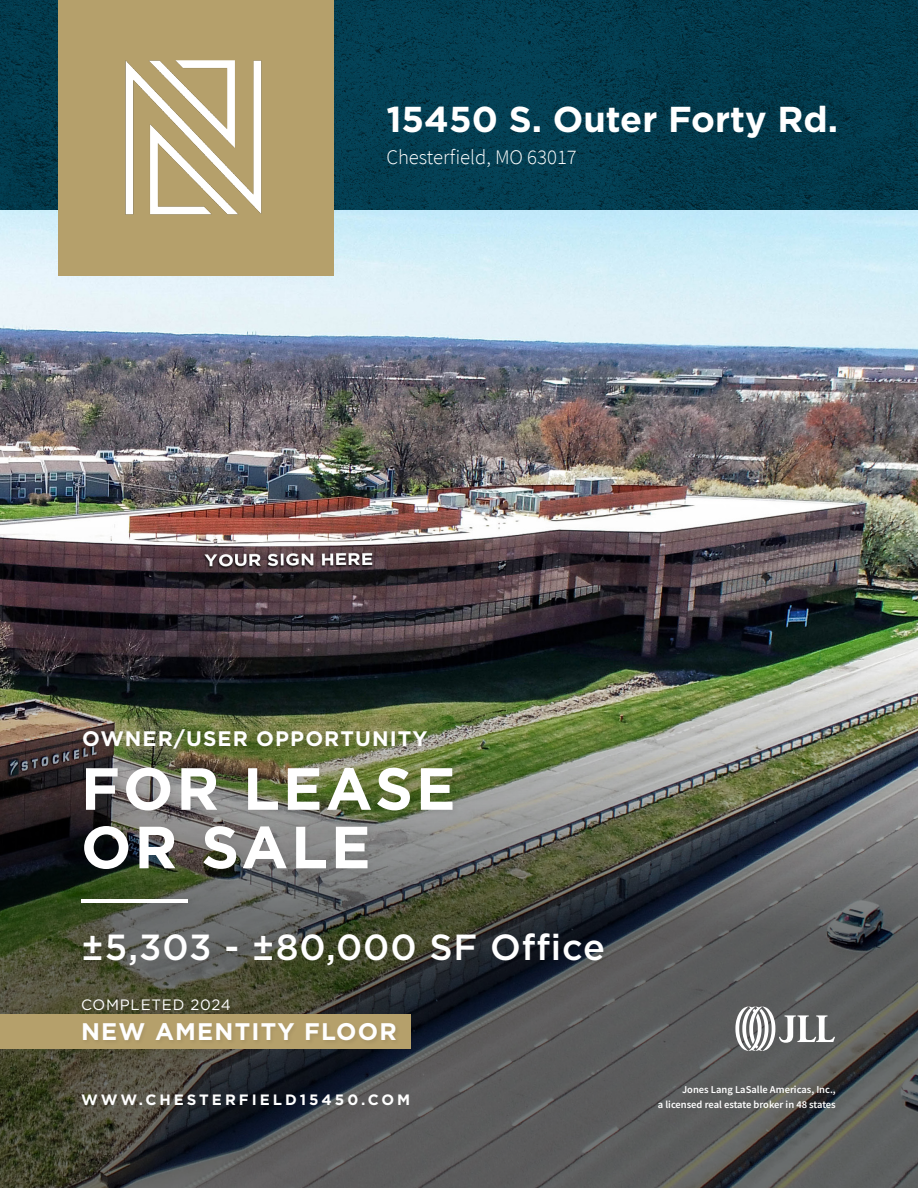
<style>
.page{position:relative;width:918px;height:1188px;background:#fff}
.page>*{position:absolute;margin:0;border:0;box-sizing:border-box;transform-origin:0 0}
.t1{font:700 59.4px "Gotham";letter-spacing:.05em;color:#fff}
.t2{font:59.4px "Gotham";color:#fff}
.t3{font:500 36.3px "Gotham";letter-spacing:.025em;color:#fff}
.t4{font:700 36px "Gotham";color:#fff}
.t5{font:700 24px "Gotham";letter-spacing:.05em;color:#fff}
.t6{font:700 21px "Gotham";letter-spacing:.05em;color:#fff}
.t7{font:300 20.7px "Source Sans Pro";color:#fff}
.t8{font:700 15px "Gotham";letter-spacing:.2em;color:#fff}
.t9{font:15px "Gotham";letter-spacing:.05em;color:#fff}
.t10{font:600 10.5px "Source Sans Pro";color:#fff}
</style>
<div class="page">
<img style="left:0;top:210px;width:918px;height:239px">
<img style="left:0;top:449px;width:918px;height:739px">
<img style="left:0;top:0;width:918px;height:210px">
<img style="left:0;top:45px;width:918px;height:162px">
<div style="left:58px;top:0;width:276px;height:275px;background:#b5a06b"></div>
<img style="left:125px;top:60px;width:137px;height:155px">
<svg style="left:735px;top:1007px;width:100px;height:44px"></svg>
<div style="left:79px;top:766px;width:532px;height:207px;background:#231f20;opacity:.1"></div>
<div style="left:0;top:1015px;width:410px;height:34px;background:#b5a06b"></div>
<div style="left:80px;top:997px;width:321px;height:49px;background:#231f20;opacity:.1"></div>
<div style="left:82px;top:728px;width:350px;height:26px;background:#231f20;opacity:.1"></div>
<p class="t4" style="left:386px;top:95px;width:453px">15450 S. Outer Forty Rd.</p>
<p class="t7" style="left:386px;top:145px;width:192px">Chesterfield, MO 63017</p>
<p class="t6" style="left:82px;top:725px;width:347px">OWNER/USER OPPORTUNITY</p>
<p class="t1" style="left:81px;top:749px;width:376px">FOR LEASE</p>
<p class="t1" style="left:81px;top:808px;width:291px">OR SALE</p>
<p class="t2" style="left:81px;top:835px;width:108px">____</p>
<p class="t3" style="left:81px;top:923px;width:526px">±5,303 - ±80,000 SF Office</p>
<p class="t9" style="left:81px;top:995px;width:151px">COMPLETED 2024</p>
<p class="t5" style="left:81px;top:1015px;width:317px">NEW AMENTITY FLOOR</p>
<p class="t8" style="left:81px;top:1090px;width:331px">WWW.CHESTERFIELD15450.COM</p>
<p class="t10" style="left:682px;top:1083px;width:155px">Jones Lang LaSalle Americas, Inc.,</p>
<p class="t10" style="left:658px;top:1098px;width:179px">a licensed real estate broker in 48 states</p>
</div>
